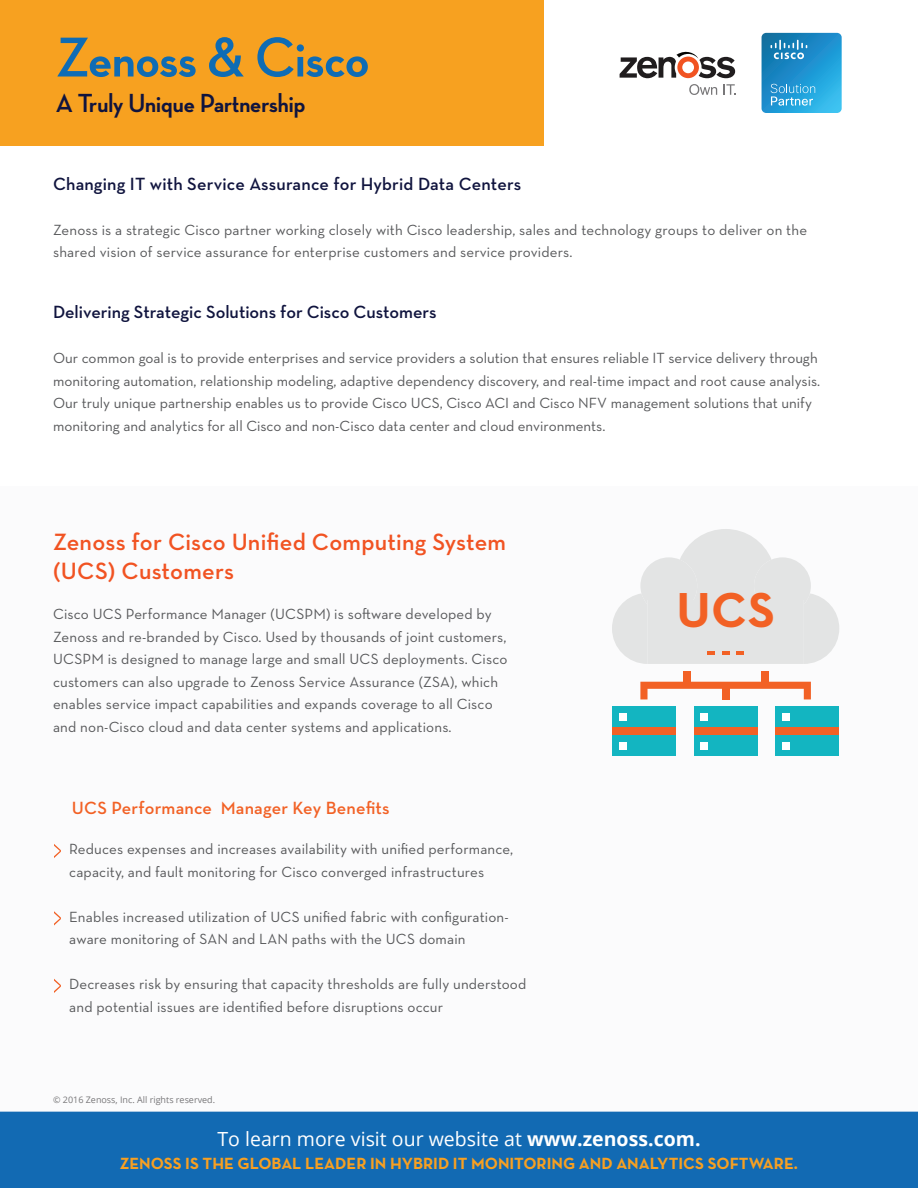
<style>
.page{position:relative;width:918px;height:1188px;background:#fff}
.page>*{position:absolute;margin:0;border:0;box-sizing:border-box;transform-origin:0 0}
.t1{font:700 57.15px "Neutra Display";color:#0f6cb4}
.t2{font:49.95px "Neutra Text Exp Bold Alt";color:#f26125}
.t3{font:700 26.7px "Neutra Display";color:#10143e}
.t4{font:600 24px/28.8px "Neutra Text Exp";letter-spacing:.01em;color:#f15322}
.t5{font:19.5px "Open Sans";color:#fff}
.t6{font:600 18px "Neutra Text Exp";color:#10143e}
.t7{font:600 18px "Neutra Text Exp";letter-spacing:.01em;color:#f26125}
.t8{font:700 16.5px "Neutra Text Exp";color:#f8a021}
.t9{font:15px/22.5px "Neutra Text Exp";letter-spacing:.01em;color:#57585a}
.t10{font:9px "Open Sans";color:#787779}
.s1{font-weight:700}
</style>
<div class="page">
<div style="left:0;top:486px;width:918px;height:626px;background:#fbfbfc"></div>
<svg style="left:620px;top:51px;width:115px;height:27px"></svg>
<svg style="left:689px;top:84px;width:28px;height:11px"></svg>
<svg style="left:724px;top:84px;width:11px;height:11px"></svg>
<svg style="left:762px;top:33px;width:80px;height:80px;background:#2d9bd1"></svg>
<div style="left:0;top:0;width:543px;height:146px;background:#f7a120"></div>
<svg style="left:54px;top:844px;width:7px;height:14px"></svg>
<svg style="left:54px;top:911px;width:7px;height:14px"></svg>
<svg style="left:54px;top:979px;width:7px;height:14px"></svg>
<div style="left:0;top:1112px;width:918px;height:76px;background:#126ab3"></div>
<svg style="left:640px;top:682px;width:171px;height:17px"></svg>
<div style="left:722px;top:685px;width:7px;height:14px;background:#f26125"></div>
<div style="left:683px;top:671px;width:7px;height:14px;background:#f26125"></div>
<div style="left:761px;top:671px;width:7px;height:14px;background:#f26125"></div>
<svg style="left:612px;top:529px;width:227px;height:135px"></svg>
<div style="left:612px;top:707px;width:64px;height:49px;background:#13b5c1"></div>
<div style="left:612px;top:728px;width:64px;height:7px;background:#f26125"></div>
<div style="left:619px;top:714px;width:7px;height:7px;background:#fff"></div>
<div style="left:619px;top:742px;width:7px;height:7px;background:#fff"></div>
<div style="left:694px;top:707px;width:64px;height:49px;background:#13b5c1"></div>
<div style="left:694px;top:728px;width:64px;height:7px;background:#f26125"></div>
<div style="left:701px;top:714px;width:7px;height:7px;background:#fff"></div>
<div style="left:701px;top:742px;width:7px;height:7px;background:#fff"></div>
<div style="left:775px;top:707px;width:64px;height:49px;background:#13b5c1"></div>
<div style="left:775px;top:728px;width:64px;height:7px;background:#f26125"></div>
<div style="left:782px;top:714px;width:8px;height:7px;background:#fff"></div>
<div style="left:782px;top:742px;width:8px;height:7px;background:#fff"></div>
<h1 class="t1" style="left:56px;top:26px;width:315px">Zenoss &amp; Cisco</h1>
<h3 class="t3" style="left:56px;top:89px;width:251px">A Truly Unique Partnership</h3>
<p class="t6" style="left:53px;top:172px;width:470px">Changing IT with Service Assurance for Hybrid Data Centers</p>
<p class="t9" style="left:53px;top:218px;width:756px">Zenoss is a strategic Cisco partner working closely with Cisco leadership, sales and technology groups to deliver on the shared vision of service assurance for enterprise customers and service providers.</p>
<p class="t6" style="left:53px;top:301px;width:385px">Delivering Strategic Solutions for Cisco Customers</p>
<p class="t9" style="left:53px;top:347px;width:769px">Our common goal is to provide enterprises and service providers a solution that ensures reliable IT service delivery through monitoring automation, relationship modeling, adaptive dependency discovery, and real-time impact and root cause analysis.<br>Our truly unique partnership enables us to provide Cisco UCS, Cisco ACI and Cisco NFV management solutions that unify monitoring and analytics for all Cisco and non-Cisco data center and cloud environments.</p>
<h3 class="t4" style="left:53px;top:527px;width:455px">Zenoss for Cisco Unified Computing System (UCS) Customers</h3>
<p class="t9" style="left:53px;top:603px;width:456px">Cisco UCS Performance Manager (UCSPM) is software developed by Zenoss and re-branded by Cisco. Used by thousands of joint customers, UCSPM is designed to manage large and small UCS deployments. Cisco customers can also upgrade to Zenoss Service Assurance (ZSA), which enables service impact capabilities and expands coverage to all Cisco and non-Cisco cloud and data center systems and applications.</p>
<p class="t7" style="left:72px;top:797px;width:319px">UCS Performance Manager Key Benefits</p>
<p class="t9" style="left:69px;top:838px;width:446px">Reduces expenses and increases availability with unified performance, capacity, and fault monitoring for Cisco converged infrastructures</p>
<p class="t9" style="left:69px;top:905px;width:441px">Enables increased utilization of UCS unified fabric with configuration&shy;aware monitoring of SAN and LAN paths with the UCS domain</p>
<p class="t9" style="left:69px;top:973px;width:459px">Decreases risk by ensuring that capacity thresholds are fully understood and potential issues are identified before disruptions occur</p>
<p class="t10" style="left:53px;top:1094px;width:164px">© 2016 Zenoss, Inc. All rights reserved.</p>
<h2 class="t2" style="left:676px;top:578px;width:100px">UCS</h2>
<h3 class="t5" style="left:217px;top:1125px;width:485px">To learn more visit our website at <span class="s1">www.zenoss.com.</span></h3>
<p class="t8" style="left:120px;top:1153px;width:680px">ZENOSS IS THE GLOBAL LEADER IN HYBRID IT MONITORING AND ANALYTICS SOFTWARE.</p>
</div>
